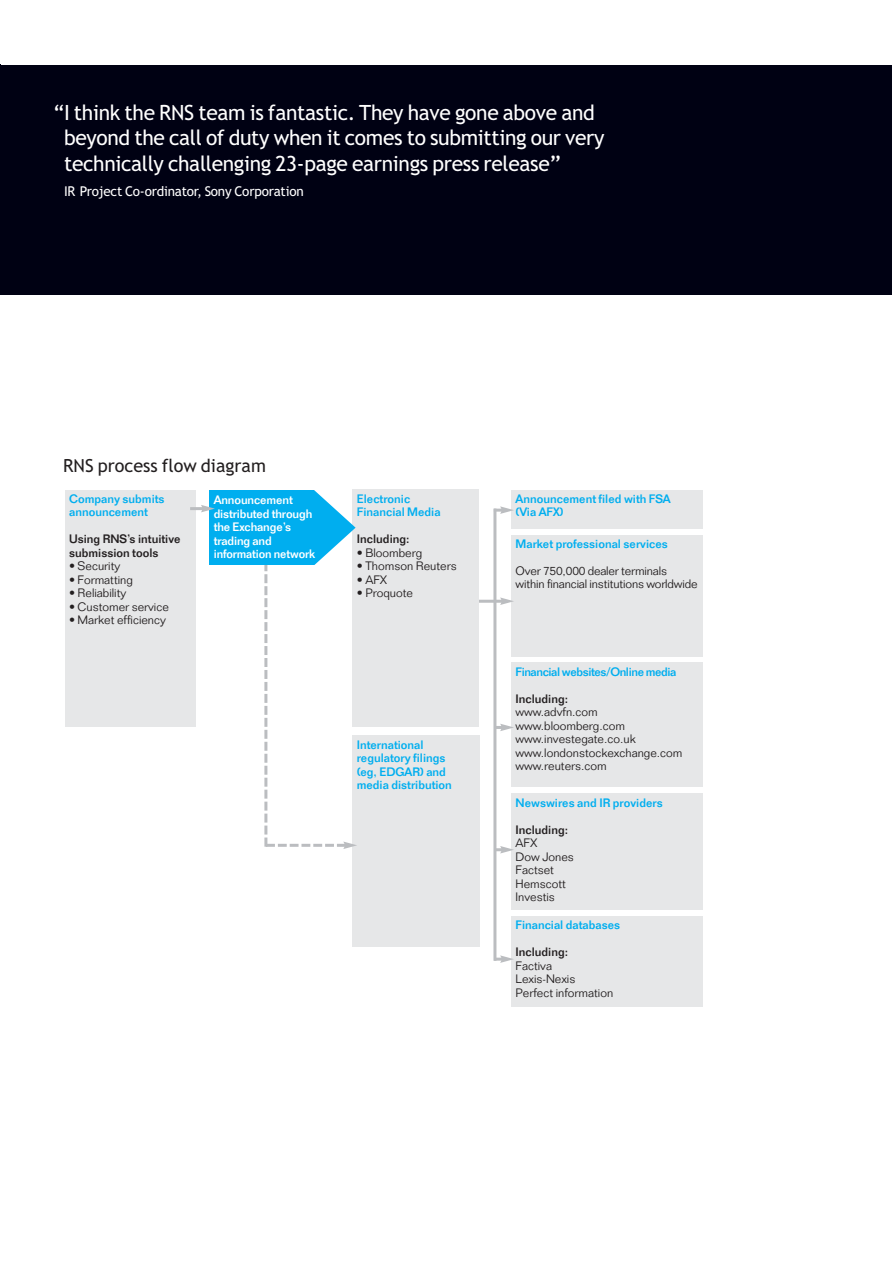
<style>
.page{position:relative;width:892px;height:1265px;background:#fff}
.page>*{position:absolute;margin:0;border:0;box-sizing:border-box;transform-origin:0 0}
.t1{font:21px/25.5px "Trebuchet";letter-spacing:-.015em;color:#fff}
.t2{font:18px "Trebuchet";color:#231f20}
.t3{font:13.5px "Trebuchet";letter-spacing:-.015em;color:#fff}
.t4{font:300 12px/13.5px "Folio";color:#231f20}
.t5{font:500 12px/13.5px "Folio";color:#00aeef}
.t6{font:500 12px/13.5px "Folio";color:#231f20}
.t7{font:500 12px/13.5px "Folio";letter-spacing:-.01em;color:#fff}
.t8{font:500 12px "Folio";letter-spacing:-.035em;color:#00aeef}
</style>
<div class="page">
<div style="left:0;top:65px;width:892px;height:229px;background:#000113"></div>
<div style="left:65px;top:489px;width:131px;height:237px;background:#e6e7e8"></div>
<div style="left:352px;top:735px;width:128px;height:212px;background:#e6e7e8"></div>
<div style="left:511px;top:489px;width:191px;height:39px;background:#e6e7e8"></div>
<div style="left:511px;top:534px;width:191px;height:122px;background:#e6e7e8"></div>
<div style="left:511px;top:916px;width:191px;height:90px;background:#e6e7e8"></div>
<div style="left:511px;top:793px;width:191px;height:116px;background:#e6e7e8"></div>
<div style="left:511px;top:662px;width:191px;height:125px;background:#e6e7e8"></div>
<hr style="left:493px;top:508px;width:3px;height:452px;background:#bbbdc0">
<svg style="left:494px;top:506px;width:20px;height:8px"></svg>
<svg style="left:496px;top:723px;width:18px;height:8px"></svg>
<svg style="left:494px;top:955px;width:20px;height:7px"></svg>
<svg style="left:496px;top:846px;width:18px;height:7px"></svg>
<hr style="left:468px;top:599px;width:35px;height:3px;background:#bbbdc0">
<svg style="left:500px;top:597px;width:14px;height:8px"></svg>
<div style="left:352px;top:489px;width:127px;height:237px;background:#e6e7e8"></div>
<div style="left:209px;top:488px;width:96px;height:76px;background:#00aeef"></div>
<svg style="left:264px;top:489px;width:93px;height:360px"></svg>
<div style="left:209px;top:454px;width:108px;height:35px;background:#fff"></div>
<hr style="left:190px;top:507px;width:14px;height:3px;background:#bbbdc0">
<svg style="left:201px;top:505px;width:14px;height:7px"></svg>
<h1 class="t1" style="left:64px;top:101px;width:542px;text-indent:-10px">“I think the RNS team is fantastic. They have gone above and beyond the call of duty when it comes to submitting our very technically challenging 23-page earnings press release”</h1>
<p class="t3" style="left:64px;top:186px;width:241px">IR Project Co-ordinator, Sony Corporation</p>
<h2 class="t2" style="left:63px;top:458px;width:204px">RNS process flow diagram</h2>
<p class="t5" style="left:69px;top:493px;width:97px">Company submits announcement</p>
<p class="t6" style="left:69px;top:533px;width:113px">Using RNS’s intuitive submission tools</p>
<p class="t4" style="left:69px;top:560px;width:53px">• Security</p>
<p class="t4" style="left:69px;top:574px;width:65px">• Formatting</p>
<p class="t4" style="left:69px;top:587px;width:59px">• Reliability</p>
<p class="t4" style="left:69px;top:601px;width:101px">• Customer service</p>
<p class="t4" style="left:69px;top:614px;width:98px">• Market efficiency</p>
<p class="t7" style="left:214px;top:494px;width:103px">Announcement distributed through the Exchange’s trading and information network</p>
<p class="t5" style="left:357px;top:493px;width:85px">Electronic<br>Financial Media</p>
<p class="t6" style="left:357px;top:533px;width:54px">Including:</p>
<p class="t4" style="left:357px;top:547px;width:67px">• Bloomberg</p>
<p class="t4" style="left:357px;top:560px;width:101px">• Thomson Reuters</p>
<p class="t4" style="left:357px;top:574px;width:32px">• AFX</p>
<p class="t4" style="left:357px;top:587px;width:58px">• Proquote</p>
<p class="t5" style="left:357px;top:738px;width:97px">International regulatory filings (eg, EDGAR) and media distribution</p>
<p class="t5" style="left:515px;top:493px;width:157px">Announcement filed with FSA (Via AFX)</p>
<p class="t5" style="left:515px;top:538px;width:154px">Market professional services</p>
<p class="t4" style="left:515px;top:565px;width:183px">Over 750,000 dealer terminals within financial institutions worldwide</p>
<p class="t8" style="left:515px;top:667px;width:162px">Financial websites/Online media</p>
<p class="t6" style="left:515px;top:693px;width:54px">Including:</p>
<p class="t4" style="left:515px;top:706px;width:168px">www.advfn.com www.bloomberg.com www.investegate.co.uk www.londonstockexchange.com www.reuters.com</p>
<p class="t5" style="left:515px;top:796px;width:149px">Newswires and IR providers</p>
<p class="t6" style="left:515px;top:823px;width:54px">Including:</p>
<p class="t4" style="left:515px;top:837px;width:60px">AFX<br>Dow Jones<br>Factset<br>Hemscott<br>Investis</p>
<p class="t5" style="left:515px;top:919px;width:106px">Financial databases</p>
<p class="t6" style="left:515px;top:946px;width:54px">Including:</p>
<p class="t4" style="left:515px;top:960px;width:99px">Factiva<br>Lexis-Nexis<br>Perfect information</p>
</div>
